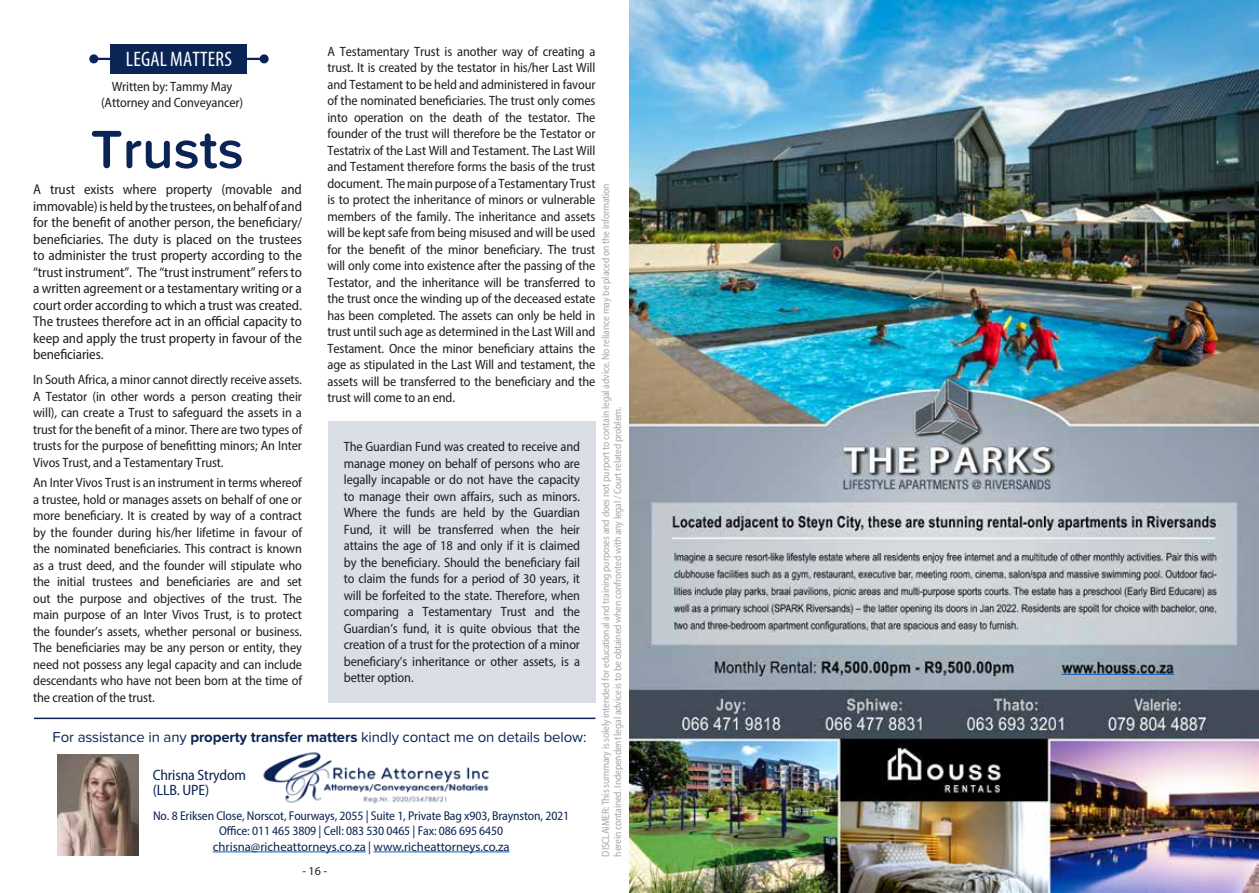
<style>
.page{position:relative;width:1259px;height:893px;background:#fff}
.page>*{position:absolute;margin:0;border:0;box-sizing:border-box;transform-origin:0 0}
.t1{font:600 55.5px "Proxima Nova Soft";color:#0a2455}
.t2{font:condensed 21.15px "Myriad Pro";letter-spacing:.01em;color:#fff}
.t3{font:15px "Proxima Nova Soft";letter-spacing:-.01em;color:#0a2455}
.t4{font:semi-condensed 15px/15px "Myriad Pro";letter-spacing:-.01em;color:#0a2455}
.t5{font:semi-condensed 14.25px/16.5px "Myriad Pro";letter-spacing:-.01em;color:#231f20;text-align:justify}
.t6{font:semi-condensed 13.5px/16.5px "Myriad Pro";letter-spacing:-.01em;color:#231f20;text-align:justify}
.t7{font:semi-condensed 12.75px/15.1px "Myriad Pro";letter-spacing:-.01em;color:#0a2455;text-align:center}
.t8{font:12px "Myriad Pro";color:#231f20}
.t9{font:semi-condensed 10.5px/12px "Myriad Pro";letter-spacing:-.02em;color:#a7a9ac}
.s1{font-weight:700}
.s2{font-stretch:normal}
</style>
<div class="page">
<div style="left:328px;top:421px;width:267px;height:282px;background:#dadee6"></div>
<hr style="left:94px;top:58px;width:170px;height:2px;background:#0a2455">
<div style="left:89px;top:54px;width:9px;height:9px;background:#0a2455;border-radius:50%"></div>
<div style="left:260px;top:54px;width:9px;height:9px;background:#0a2455;border-radius:50%"></div>
<div style="left:111px;top:44px;width:136px;height:30px;background:#0a2455"></div>
<hr style="left:34px;top:718px;width:561px;height:1px;background:#0a2455">
<img style="left:58px;top:755px;width:81px;height:100px">
<img style="left:263px;top:752px;width:226px;height:52px">
<hr style="left:213px;top:852px;width:153px;height:1px;background:#0563c1">
<hr style="left:373px;top:852px;width:137px;height:1px;background:#0563c1">
<img style="left:629px;top:0;width:630px;height:893px">
<hr style="left:1061px;top:674px;width:113px;height:1px;background:#0563c1">
<p class="t6" style="left:327px;top:43px;width:269px">A Testamentary Trust is another way of creating a trust. It is created by the testator in his/her Last Will and Testament to be held and administered in favour of the nominated beneficiaries. The trust only comes into operation on the death of the testator. The founder of the trust will therefore be the Testator or Testatrix of the Last Will and Testament. The Last Will and Testament therefore forms the basis of the trust document. The main purpose of a Testamentary Trust is to protect the inheritance of minors or vulnerable members of the family. The inheritance and assets will be kept safe from being misused and will be used for the benefit of the minor beneficiary. The trust will only come into existence after the passing of the Testator, and the inheritance will be transferred to the trust once the winding up of the deceased estate has been completed. The assets can only be held in trust until such age as determined in the Last Will and Testament. Once the minor beneficiary attains the age as stipulated in the Last Will and testament, the assets will be transferred to the beneficiary and the trust will come to an end.</p>
<p class="t6" style="left:344px;top:438px;width:238px">The Guardian Fund was created to receive and manage money on behalf of persons who are legally incapable or do not have the capacity to manage their own affairs, such as minors.<br>Where the funds are held by the Guardian Fund, it will be transferred when the heir attains the age of 18 and only if it is claimed by the beneficiary. Should the beneficiary fail to claim the funds for a period of 30 years, it will be forfeited to the state. Therefore, when comparing a Testamentary Trust and the Guardian’s fund, it is quite obvious that the creation of a trust for the protection of a minor beneficiary’s inheritance or other assets, is a better option.</p>
<h2 class="t2" style="left:126px;top:46px;width:108px">LEGAL MATTERS</h2>
<p class="t6" style="left:101px;top:78px;width:144px;text-align:center">Written by: Tammy May (Attorney and Conveyancer)</p>
<h1 class="t1" style="left:91px;top:118px;width:155px">Trusts</h1>
<p class="t5" style="left:33px;top:181px;width:270px">A trust exists where property (movable and immovable) is held by the trustees, on behalf of and for the benefit of another person, the beneficiary/ beneficiaries. The duty is placed on the trustees to administer the trust property according to the “trust instrument”. The “trust instrument” refers to a written agreement or a testamentary writing or a court order according to which a trust was created.<br>The trustees therefore act in an official capacity to keep and apply the trust property in favour of the beneficiaries.</p>
<p class="t6" style="left:33px;top:371px;width:270px">In South Africa, a minor cannot directly receive assets.<br>A Testator (in other words a person creating their will), can create a Trust to safeguard the assets in a trust for the benefit of a minor. There are two types of trusts for the purpose of benefitting minors; An Inter Vivos Trust, and a Testamentary Trust.</p>
<p class="t6" style="left:33px;top:474px;width:270px">An Inter Vivos Trust is an instrument in terms whereof a trustee, hold or manages assets on behalf of one or more beneficiary. It is created by way of a contract by the founder during his/her lifetime in favour of the nominated beneficiaries. This contract is known as a trust deed, and the founder will stipulate who the initial trustees and beneficiaries are and set out the purpose and objectives of the trust. The main purpose of an Inter Vivos Trust, is to protect the founder’s assets, whether personal or business.<br>The beneficiaries may be any person or entity, they need not possess any legal capacity and can include descendants who have not been born at the time of the creation of the trust.</p>
<p class="t9" style="left:599px;top:856px;width:675px;rotate:-90deg">DISCLAIMER: This summary is solely intended for educational and training purposes and does not purport to contain legal advice. No reliance may be placed on the information herein contained. Independent legal advice is to be obtained when confronted with any legal / Court related problem.</p>
<p class="t3" style="left:53px;top:728px;width:535px">For assistance in any <span class="s1">property transfer matters</span> kindly contact me on details below:</p>
<p class="t4" style="left:153px;top:767px;width:95px">Chrisna Strydom (LLB. UPE)</p>
<p class="t7" style="left:153px;top:808px;width:418px">No. 8 Eriksen Close, Norscot, Fourways, 2055 | Suite 1, Private Bag x903, Braynston, 2021<br>Office: 011 465 3809 | Cell: 083 530 0465 | Fax: 086 695 6450 <span class="s2">chrisna@richeattorneys.co.za</span> | <span class="s2">www.richeattorneys.co.za</span></p>
<p class="t8" style="left:302px;top:864px;width:26px">- 16 -</p>
</div>
